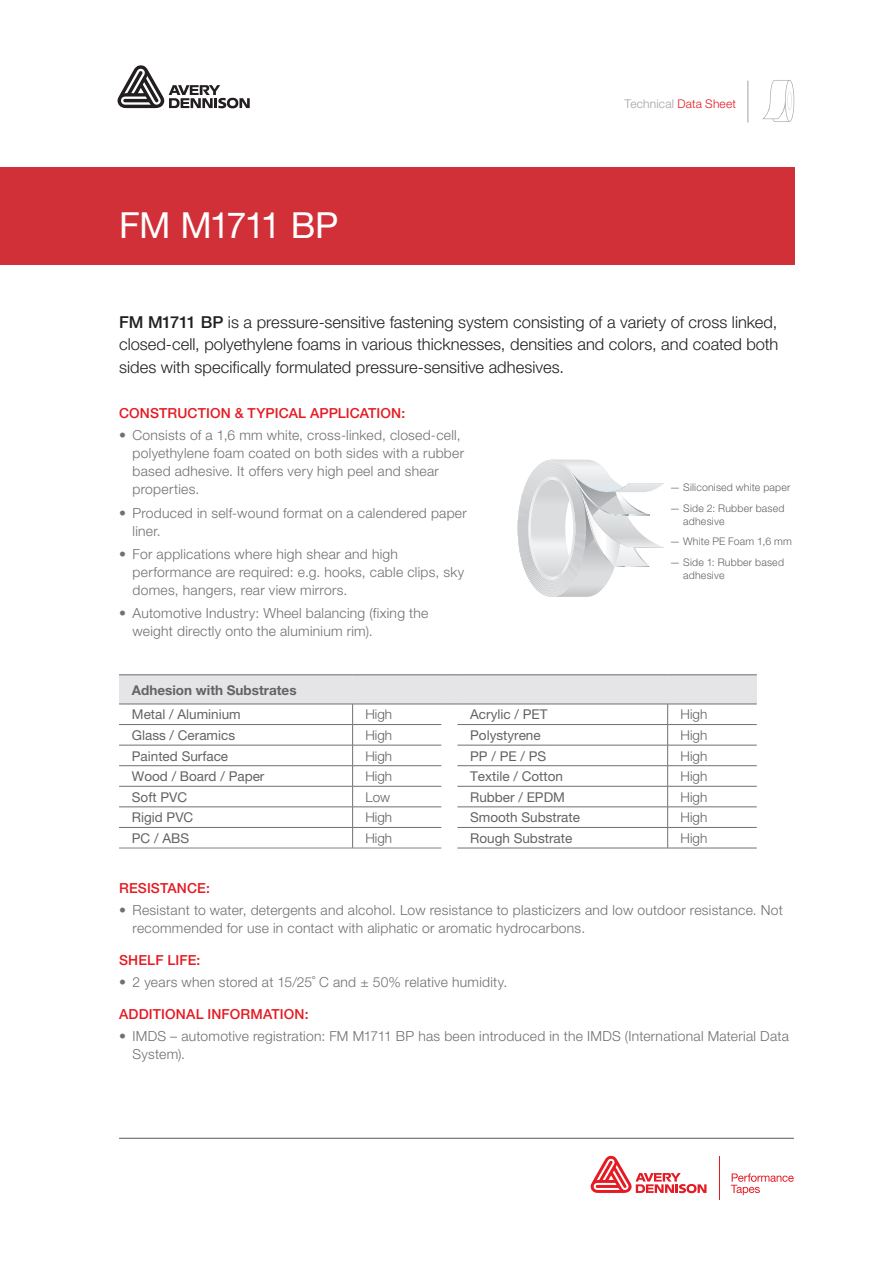
<style>
.page{position:relative;width:893px;height:1263px;background:#fff}
.page>*{position:absolute;margin:0;border:0;box-sizing:border-box;transform-origin:0 0}
.t1{font:36px "Helvetica Neue LT Std";letter-spacing:-.05em;color:#fff}
.t2{font:300 16.5px/22.5px "Helvetica Neue LT Std";letter-spacing:.005em;color:#231f20;text-align:justify}
.t3{font:300 13.8px/18px "Helvetica Neue LT Std";letter-spacing:.02em;color:#707072}
.t4{font:500 13.8px "Helvetica Neue LT Std";letter-spacing:.01em;color:#e51a23}
.t5{font:13.5px "Helvetica Neue LT Std";color:#636366}
.t6{font:300 13.5px "Helvetica Neue LT Std";color:#636366}
.t7{font:700 13.5px "Helvetica Neue LT Std";color:#636366}
.t8{font:300 12px "Helvetica Neue LT Std";letter-spacing:.015em;color:#a1a1a5}
.t9{font:300 10.5px/13.5px "Helvetica Neue LT Std";letter-spacing:.02em;color:#636366}
.s1{color:#e51a23}
.s2{font-weight:500}
</style>
<div class="page">
<div style="left:0;top:167px;width:794px;height:97px;background:#d23038"></div>
<hr style="left:719px;top:1156px;width:1px;height:43px;background:#e51a23">
<svg style="left:591px;top:1155px;width:115px;height:38px"></svg>
<svg style="left:731px;top:1173px;width:63px;height:22px"></svg>
<hr style="left:119px;top:1138px;width:675px;height:1px;background:#57585a">
<svg style="left:118px;top:65px;width:132px;height:43px"></svg>
<hr style="left:748px;top:81px;width:1px;height:41px;background:#a1a1a5">
<svg style="left:762px;top:80px;width:32px;height:42px"></svg>
<div style="left:119px;top:675px;width:638px;height:29px;background:#e5e5e7"></div>
<svg style="left:119px;top:705px;width:638px;height:143px"></svg>
<hr style="left:119px;top:848px;width:234px;height:1px;background:#808285">
<hr style="left:353px;top:848px;width:88px;height:1px;background:#808285">
<hr style="left:119px;top:675px;width:234px;height:1px;background:#707072">
<hr style="left:353px;top:675px;width:88px;height:1px;background:#707072">
<svg style="left:441px;top:675px;width:16px;height:1px"></svg>
<hr style="left:457px;top:675px;width:211px;height:1px;background:#707072">
<hr style="left:668px;top:675px;width:89px;height:1px;background:#707072">
<hr style="left:119px;top:704px;width:234px;height:1px;background:#707072">
<hr style="left:353px;top:704px;width:88px;height:1px;background:#707072">
<svg style="left:441px;top:704px;width:16px;height:1px"></svg>
<hr style="left:457px;top:704px;width:211px;height:1px;background:#707072">
<hr style="left:668px;top:704px;width:89px;height:1px;background:#707072">
<hr style="left:119px;top:724px;width:234px;height:1px;background:#707072">
<hr style="left:353px;top:724px;width:88px;height:1px;background:#707072">
<hr style="left:457px;top:724px;width:211px;height:1px;background:#707072">
<hr style="left:668px;top:724px;width:89px;height:1px;background:#707072">
<hr style="left:119px;top:745px;width:234px;height:1px;background:#707072">
<hr style="left:353px;top:745px;width:88px;height:1px;background:#707072">
<hr style="left:457px;top:745px;width:211px;height:1px;background:#707072">
<hr style="left:668px;top:745px;width:89px;height:1px;background:#707072">
<hr style="left:119px;top:765px;width:234px;height:1px;background:#707072">
<hr style="left:353px;top:765px;width:88px;height:1px;background:#707072">
<hr style="left:457px;top:765px;width:211px;height:1px;background:#707072">
<hr style="left:668px;top:765px;width:89px;height:1px;background:#707072">
<hr style="left:119px;top:786px;width:234px;height:1px;background:#707072">
<hr style="left:353px;top:786px;width:88px;height:1px;background:#707072">
<hr style="left:457px;top:786px;width:211px;height:1px;background:#707072">
<hr style="left:668px;top:786px;width:89px;height:1px;background:#707072">
<hr style="left:119px;top:807px;width:234px;height:1px;background:#707072">
<hr style="left:353px;top:807px;width:88px;height:1px;background:#707072">
<hr style="left:457px;top:807px;width:211px;height:1px;background:#707072">
<hr style="left:668px;top:807px;width:89px;height:1px;background:#707072">
<hr style="left:119px;top:827px;width:234px;height:1px;background:#707072">
<hr style="left:353px;top:827px;width:88px;height:1px;background:#707072">
<svg style="left:352px;top:704px;width:1px;height:144px"></svg>
<hr style="left:457px;top:827px;width:211px;height:1px;background:#707072">
<hr style="left:668px;top:827px;width:89px;height:1px;background:#707072">
<svg style="left:667px;top:704px;width:1px;height:144px"></svg>
<hr style="left:457px;top:848px;width:211px;height:1px;background:#707072">
<hr style="left:668px;top:848px;width:89px;height:1px;background:#707072">
<svg style="left:518px;top:460px;width:146px;height:137px"></svg>
<h1 class="t1" style="left:119px;top:203px;width:221px">FM M1711 BP</h1>
<p class="t8" style="left:624px;top:96px;width:113px">Technical <span class="s1">Data Sheet</span></p>
<p class="t2" style="left:119px;top:310px;width:661px"><span class="s2">FM M1711 BP</span> is a pressure-sensitive fastening system consisting of a variety of cross linked, closed-cell, polyethylene foams in various thicknesses, densities and colors, and coated both sides with specifically formulated pressure-sensitive adhesives.</p>
<p class="t4" style="left:119px;top:404px;width:288px">CONSTRUCTION &amp; TYPICAL APPLICATION:</p>
<p class="t3" style="left:133px;top:426px;width:333px;text-indent:-14px">• Consists of a 1,6 mm white, cross-linked, closed-cell, polyethylene foam coated on both sides with a rubber based adhesive. It offers very high peel and shear properties.</p>
<p class="t3" style="left:133px;top:503px;width:336px;text-indent:-14px">• Produced in self-wound format on a calendered paper liner.</p>
<p class="t3" style="left:133px;top:545px;width:333px;text-indent:-14px">• For applications where high shear and high performance are required: e.g. hooks, cable clips, sky domes, hangers, rear view mirrors.</p>
<p class="t3" style="left:133px;top:604px;width:297px;text-indent:-14px">• Automotive Industry: Wheel balancing (fixing the weight directly onto the aluminium rim).</p>
<p class="t9" style="left:670px;top:481px;width:122px">— Siliconised white paper</p>
<p class="t9" style="left:683px;top:501px;width:103px;text-indent:-14px">— Side 2: Rubber based adhesive</p>
<p class="t9" style="left:670px;top:535px;width:124px">— White PE Foam 1,6 mm</p>
<p class="t9" style="left:683px;top:555px;width:102px;text-indent:-14px">— Side 1: Rubber based adhesive</p>
<p class="t7" style="left:132px;top:681px;width:166px">Adhesion with Substrates</p>
<p class="t5" style="left:132px;top:707px;width:110px">Metal / Aluminium</p>
<p class="t6" style="left:365px;top:706px;width:28px">High</p>
<p class="t5" style="left:470px;top:707px;width:79px">Acrylic / PET</p>
<p class="t6" style="left:680px;top:706px;width:28px">High</p>
<p class="t5" style="left:132px;top:727px;width:105px">Glass / Ceramics</p>
<p class="t6" style="left:365px;top:727px;width:28px">High</p>
<p class="t5" style="left:470px;top:727px;width:72px">Polystyrene</p>
<p class="t6" style="left:680px;top:727px;width:28px">High</p>
<p class="t5" style="left:132px;top:748px;width:98px">Painted Surface</p>
<p class="t6" style="left:365px;top:747px;width:28px">High</p>
<p class="t5" style="left:470px;top:748px;width:77px">PP / PE / PS</p>
<p class="t6" style="left:680px;top:747px;width:28px">High</p>
<p class="t5" style="left:132px;top:768px;width:134px">Wood / Board / Paper</p>
<p class="t6" style="left:365px;top:768px;width:28px">High</p>
<p class="t5" style="left:470px;top:768px;width:94px">Textile / Cotton</p>
<p class="t6" style="left:680px;top:768px;width:28px">High</p>
<p class="t5" style="left:132px;top:789px;width:57px">Soft PVC</p>
<p class="t6" style="left:365px;top:789px;width:26px">Low</p>
<p class="t5" style="left:470px;top:789px;width:96px">Rubber / EPDM</p>
<p class="t6" style="left:680px;top:789px;width:28px">High</p>
<p class="t5" style="left:132px;top:809px;width:63px">Rigid PVC</p>
<p class="t6" style="left:365px;top:809px;width:28px">High</p>
<p class="t5" style="left:470px;top:809px;width:111px">Smooth Substrate</p>
<p class="t6" style="left:680px;top:809px;width:28px">High</p>
<p class="t5" style="left:132px;top:830px;width:59px">PC / ABS</p>
<p class="t6" style="left:365px;top:830px;width:28px">High</p>
<p class="t5" style="left:470px;top:830px;width:104px">Rough Substrate</p>
<p class="t6" style="left:680px;top:830px;width:28px">High</p>
<p class="t4" style="left:119px;top:880px;width:92px">RESISTANCE:</p>
<p class="t3" style="left:133px;top:901px;width:652px;text-indent:-14px">• Resistant to water, detergents and alcohol. Low resistance to plasticizers and low outdoor resistance. Not recommended for use in contact with aliphatic or aromatic hydrocarbons.</p>
<p class="t4" style="left:119px;top:952px;width:83px">SHELF LIFE:</p>
<p class="t3" style="left:119px;top:973px;width:390px">• 2 years when stored at 15/25˚ C and ± 50% relative humidity.</p>
<p class="t4" style="left:119px;top:1006px;width:191px">ADDITIONAL INFORMATION:</p>
<p class="t3" style="left:133px;top:1027px;width:658px;text-indent:-14px">• IMDS – automotive registration: FM M1711 BP has been introduced in the IMDS (International Material Data<br>System).</p>
</div>
